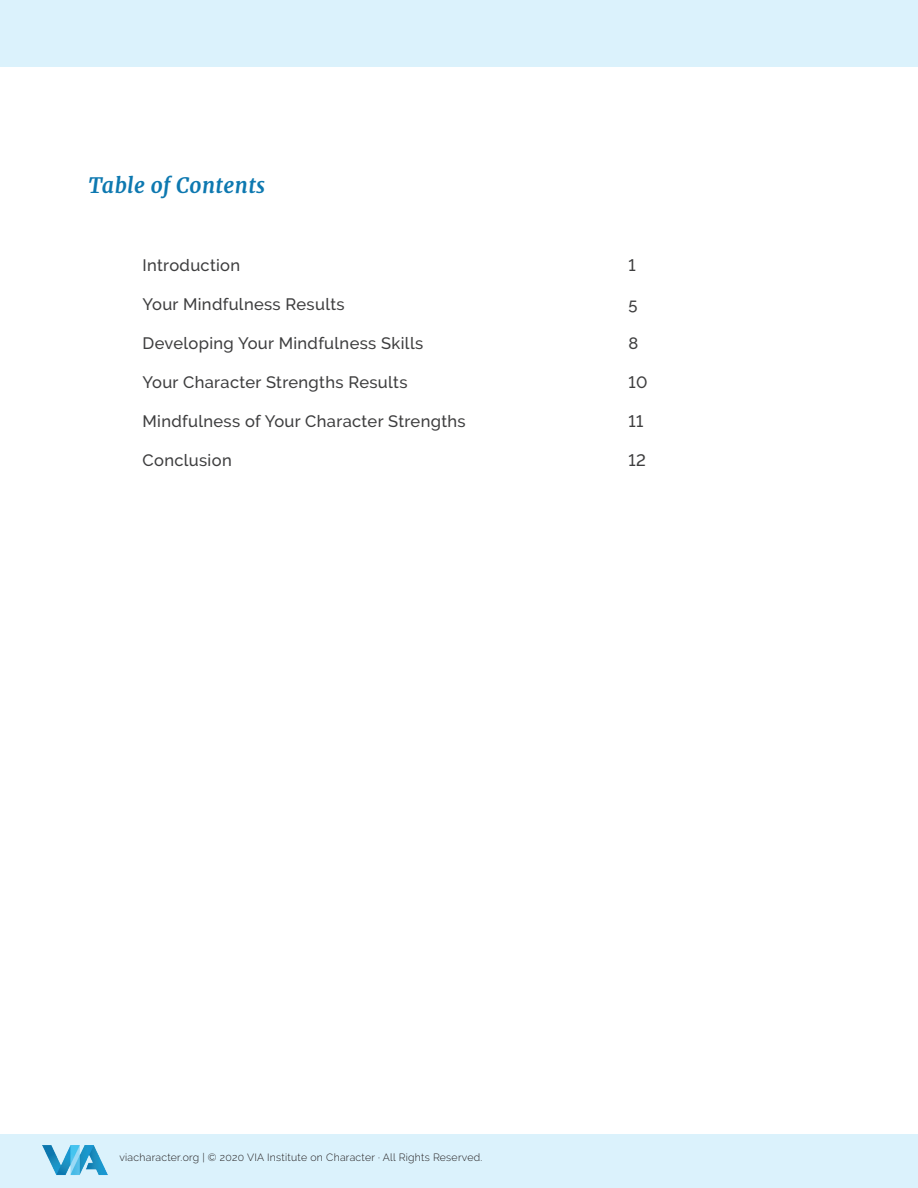
<style>
.page{position:relative;width:918px;height:1188px;background:#fff}
.page>*{position:absolute;margin:0;border:0;box-sizing:border-box;transform-origin:0 0}
.t1{font:italic 700 21px "Merriweather";letter-spacing:.02em;color:#0d78b0}
.t2{font:500 16.5px "Raleway";letter-spacing:.02em;color:#3e3e3f}
.t3{font:300 10.5px "Raleway";letter-spacing:.025em;color:#231f20}
</style>
<div class="page">
<div style="left:0;top:1134px;width:918px;height:54px;background:#dbf2fc"></div>
<div style="left:0;top:0;width:918px;height:66px;background:#dbf2fc"></div>
<img style="left:43px;top:1145px;width:65px;height:30px">
<p class="t1" style="left:89px;top:173px;width:178px">Table of Contents</p>
<p class="t2" style="left:143px;top:256px;width:99px">Introduction</p>
<p class="t2" style="left:629px;top:256px;width:9px">1</p>
<p class="t2" style="left:143px;top:295px;width:204px">Your Mindfulness Results</p>
<p class="t2" style="left:629px;top:295px;width:11px">5</p>
<p class="t2" style="left:143px;top:334px;width:282px">Developing Your Mindfulness Skills</p>
<p class="t2" style="left:629px;top:334px;width:11px">8</p>
<p class="t2" style="left:143px;top:373px;width:266px">Your Character Strengths Results</p>
<p class="t2" style="left:629px;top:373px;width:20px">10</p>
<p class="t2" style="left:143px;top:412px;width:325px">Mindfulness of Your Character Strengths</p>
<p class="t2" style="left:629px;top:412px;width:16px">11</p>
<p class="t2" style="left:143px;top:451px;width:91px">Conclusion</p>
<p class="t2" style="left:629px;top:451px;width:19px">12</p>
<p class="t3" style="left:119px;top:1151px;width:365px">viacharacter.org | © 2020 VIA Institute on Character · All Rights Reserved.</p>
</div>
